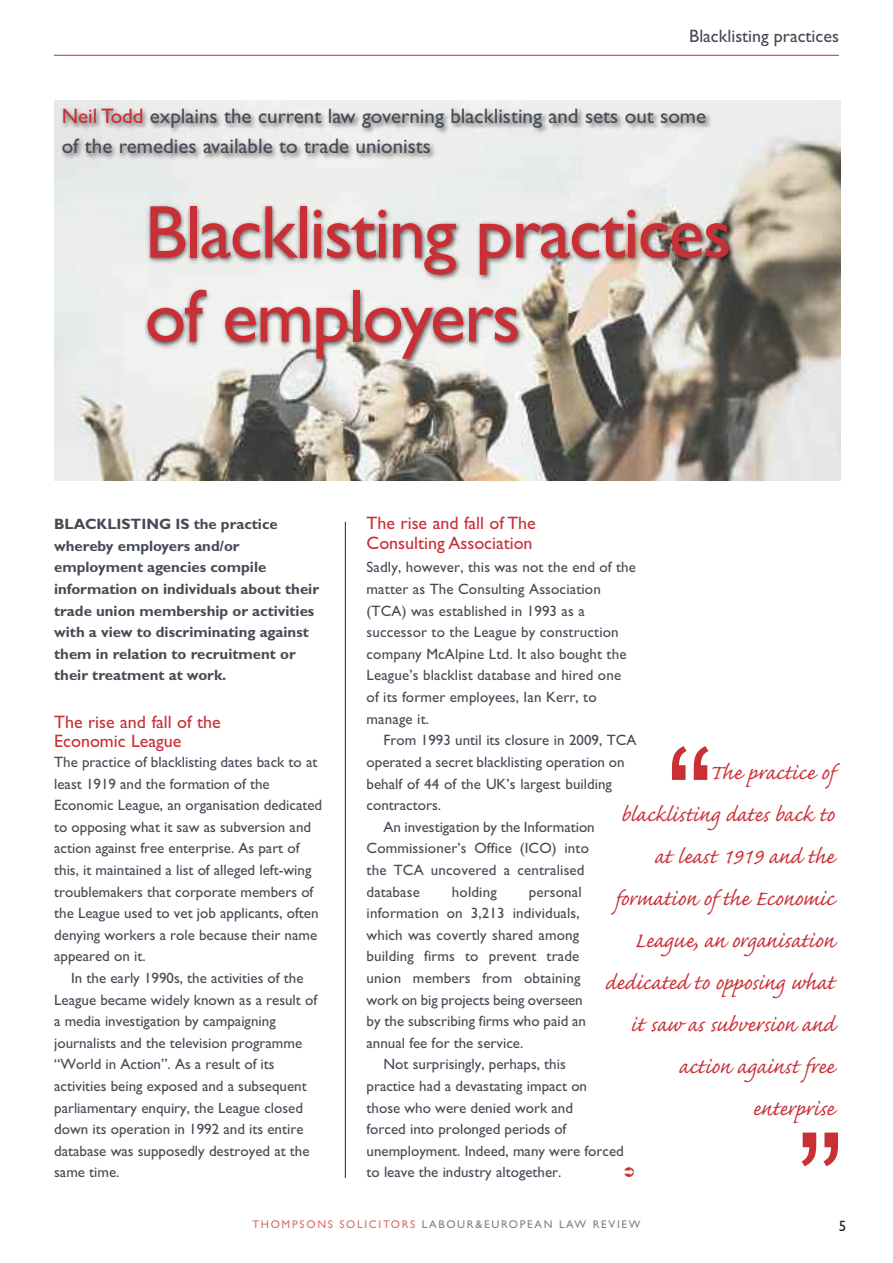
<style>
.page{position:relative;width:893px;height:1263px;background:#fff}
.page>*{position:absolute;margin:0;border:0;box-sizing:border-box;transform-origin:0 0}
.t1{font:144px "Arial";color:#c92f35}
.t2{font:75px/84px "Gill Sans";letter-spacing:-.025em;color:#c92f35}
.t3{font:27px/42px "Caflisch Script Pro";color:#c92f35;text-align:right}
.t4{font:21px/30px "Gill Sans";color:#454b55}
.t5{font:18px/19.5px "Gill Sans";color:#c92f35}
.t6{font:18px "Gill Sans";color:#454b55}
.t7{font:15px/21.6px "M Gill Sans";color:#454b55}
.t8{font:700 15px/21.6px "Gill Sans";color:#454b55}
.t9{font:15px "Gill Sans";color:#272526}
.t10{font:11.25px "Gill Sans";letter-spacing:.15em;color:#7d8188}
.s1{color:#c92f35}
.s2{color:#d96e71}
</style>
<div class="page">
<img style="left:54px;top:100px;width:786px;height:381px">
<hr style="left:54px;top:55px;width:785px;height:1px;background:#c92f35">
<hr style="left:345px;top:522px;width:1px;height:656px;background:#272526">
<img style="left:54px;top:100px;width:686px;height:120px">
<img style="left:100px;top:191px;width:693px;height:226px">
<p class="t6" style="left:689px;top:25px;width:151px">Blacklisting practices</p>
<h3 class="t4" style="left:62px;top:100px;width:646px"><span class="s1">Neil Todd</span> explains the current law governing blacklisting and sets out some of the remedies available to trade unionists</h3>
<h2 class="t2" style="left:145px;top:190px;width:588px">Blacklisting practices of employers</h2>
<p class="t8" style="left:54px;top:513px;width:266px">BLACKLISTING IS the practice whereby employers and/or employment agencies compile information on individuals about their trade union membership or activities with a view to discriminating against them in relation to recruitment or their treatment at work.</p>
<p class="t5" style="left:54px;top:712px;width:168px">The rise and fall of the<br>Economic League</p>
<p class="t7" style="left:54px;top:753px;width:270px">The practice of blacklisting dates back to at least 1919 and the formation of the Economic League, an organisation dedicated to opposing what it saw as subversion and action against free enterprise. As part of this, it maintained a list of alleged left-wing troublemakers that corporate members of the League used to vet job applicants, often denying workers a role because their name appeared on it.</p>
<p class="t7" style="left:54px;top:969px;width:264px;text-indent:17px">In the early 1990s, the activities of the League became widely known as a result of a media investigation by campaigning journalists and the television programme “World in Action”. As a result of its activities being exposed and a subsequent parliamentary enquiry, the League closed down its operation in 1992 and its entire database was supposedly destroyed at the same time.</p>
<p class="t5" style="left:367px;top:513px;width:171px">The rise and fall of The<br>Consulting Association</p>
<p class="t7" style="left:367px;top:558px;width:271px">Sadly, however, this was not the end of the matter as The Consulting Association (TCA) was established in 1993 as a successor to the League by construction company McAlpine Ltd. It also bought the League’s blacklist database and hired one of its former employees, Ian Kerr, to manage it.</p>
<p class="t7" style="left:384px;top:731px;width:254px">From 1993 until its closure in 2009, TCA</p>
<p class="t7" style="left:367px;top:753px;width:259px">operated a secret blacklisting operation on</p>
<p class="t7" style="left:367px;top:774px;width:247px">behalf of 44 of the UK’s largest building</p>
<p class="t7" style="left:367px;top:796px;width:76px">contractors.</p>
<p class="t7" style="left:384px;top:817px;width:213px">An investigation by the Information</p>
<p class="t7" style="left:367px;top:839px;width:224px">Commissioner’s Office (ICO) into</p>
<p class="t7" style="left:367px;top:861px;width:220px">the TCA uncovered a centralised</p>
<p class="t7" style="left:367px;top:882px;width:55px">database</p>
<p class="t7" style="left:452px;top:882px;width:46px">holding</p>
<h1 class="t1" style="left:666px;top:717px;width:49px">“</h1>
<h3 class="t3" style="left:605px;top:749px;width:231px">The practice of blacklisting dates back to at least 1919 and the formation of the Economic<br>League, an organisation dedicated to opposing what it saw as subversion and action against free enterprise</h3>
<p class="t7" style="left:367px;top:882px;width:221px;text-indent:162px">personal information on 3,213 individuals, which was covertly shared among building firms to prevent trade union members from obtaining work on big projects being overseen by the subscribing firms who paid an annual fee for the service.</p>
<p class="t7" style="left:367px;top:1055px;width:259px;text-indent:17px">Not surprisingly, perhaps, this<br>practice had a devastating impact on those who were denied work and<br>forced into prolonged periods of unemployment. Indeed, many were forced to leave the industry altogether.</p>
<h1 class="t1" style="left:796px;top:1103px;width:49px">”</h1>
<p class="t10" style="left:252px;top:1217px;width:390px"><span class="s2">THOMPSONS SOLICITORS</span> LABOUR&amp;EUROPEAN LAW REVIEW</p>
<p class="t9" style="left:839px;top:1216px;width:9px">5</p>
</div>
